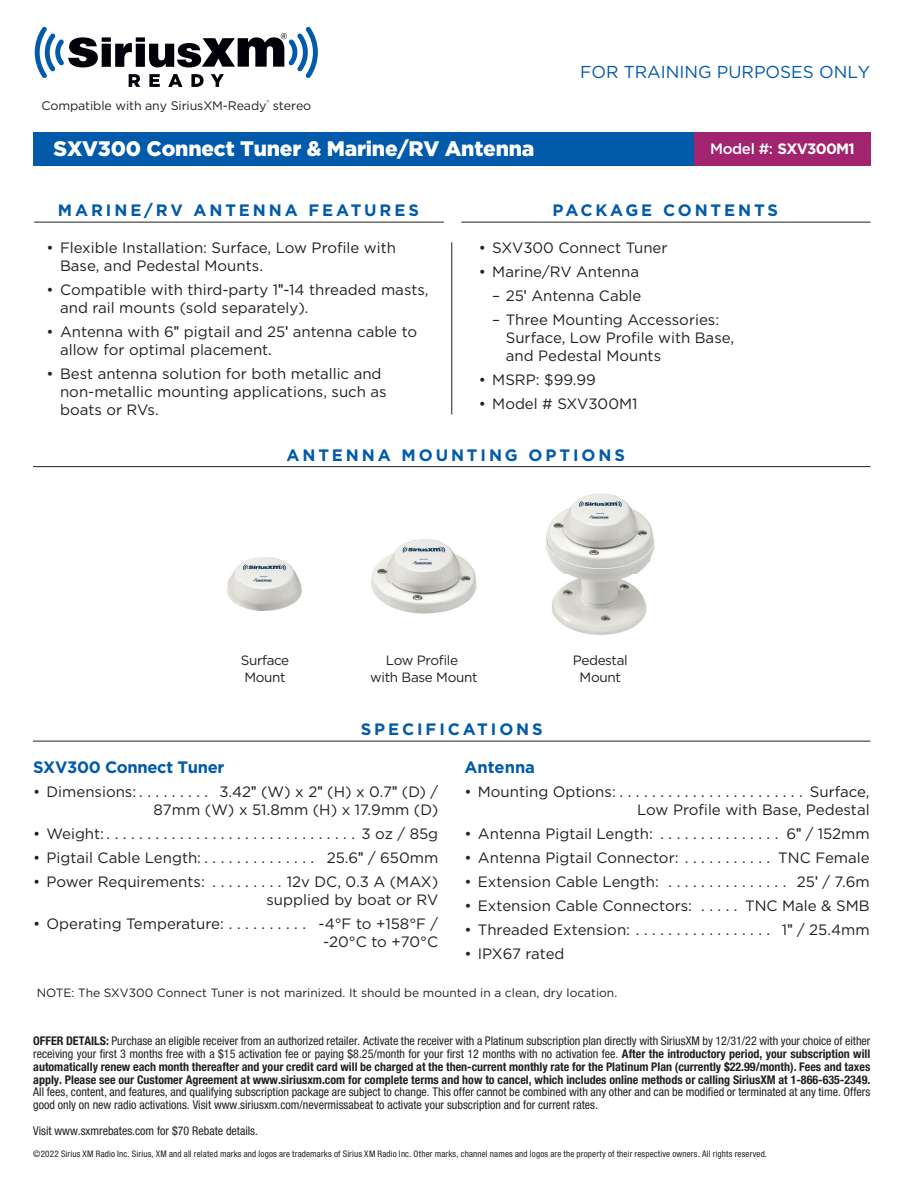
<style>
.page{position:relative;width:912px;height:1190px;background:#fff}
.page>*{position:absolute;margin:0;border:0;box-sizing:border-box;transform-origin:0 0}
.t1{font:900 21px "Gotham";letter-spacing:-.01em;color:#fff}
.t2{font:17.25px "Gotham";color:#015aaa}
.t3{font:700 16.5px "Gotham";letter-spacing:.175em;color:#015aaa}
.t4{font:700 16.5px "Gotham";letter-spacing:-.02em;color:#015aaa}
.t5{font:700 16.5px "Gotham";color:#015aaa}
.t6{font:15px/18px "Gotham";color:#231f20}
.t7{font:700 15px "Gotham";letter-spacing:-.05em;color:#fff}
.t8{font:13.5px/16.5px "Gotham";letter-spacing:-.025em;color:#231f20;text-align:center}
.t9{font:12.45px "Gotham";letter-spacing:-.01em;color:#231f20}
.t10{font:700 condensed 12px/12.8px "Helvetica Neue";color:#231f20;text-align:justify}
.t11{font:condensed 12px/12.8px "Helvetica Neue";color:#231f20}
.t12{font:12px "Gotham";color:#231f20}
.t13{font:condensed 9px "Helvetica Neue";letter-spacing:.02em;color:#231f20}
.s1{font-weight:500}
.s2{font-family:"Arial"}
.s3{font-weight:400}
</style>
<div class="page">
<svg style="left:35px;top:27px;width:283px;height:60px"></svg>
<div style="left:660px;top:132px;width:210px;height:34px;background:#a3246e"></div>
<div style="left:33px;top:132px;width:660px;height:34px;background:#015aaa"></div>
<hr style="left:33px;top:466px;width:837px;height:1px;background:#231f20">
<img style="left:228px;top:557px;width:74px;height:53px">
<img style="left:371px;top:540px;width:106px;height:74px">
<img style="left:545px;top:493px;width:109px;height:142px">
<hr style="left:33px;top:740px;width:837px;height:1px;background:#231f20">
<hr style="left:34px;top:222px;width:410px;height:1px;background:#231f20">
<hr style="left:461px;top:222px;width:409px;height:1px;background:#231f20">
<hr style="left:451px;top:242px;width:1px;height:172px;background:#231f20">
<p class="t9" style="left:41px;top:97px;width:271px">Compatible with any SiriusXM-Ready<sup>®</sup> stereo</p>
<h1 class="t1" style="left:54px;top:134px;width:482px">SXV300 Connect Tuner &amp; Marine/RV Antenna</h1>
<p class="t2" style="left:580px;top:60px;width:292px">FOR TRAINING PURPOSES ONLY</p>
<p class="t7" style="left:710px;top:139px;width:146px"><span class="s1">Model #:</span> SXV300M1</p>
<p class="t3" style="left:58px;top:199px;width:362px">MARINE/RV ANTENNA FEATURES</p>
<p class="t3" style="left:552px;top:199px;width:227px">PACKAGE CONTENTS</p>
<p class="t6" style="left:60px;top:238px;width:337px;text-indent:-14px">• Flexible Installation: Surface, Low Profile with<br>Base, and Pedestal Mounts.</p>
<p class="t6" style="left:60px;top:280px;width:370px;text-indent:-14px">• Compatible with third-party 1<span class="s2">"</span>-14 threaded masts, and rail mounts (sold separately).</p>
<p class="t6" style="left:60px;top:322px;width:358px;text-indent:-14px">• Antenna with 6<span class="s2">"</span> pigtail and 25<span class="s2">'</span> antenna cable to allow for optimal placement.</p>
<p class="t6" style="left:60px;top:364px;width:328px;text-indent:-14px">• Best antenna solution for both metallic and non-metallic mounting applications, such as boats or RVs.</p>
<p class="t6" style="left:479px;top:238px;width:190px">• SXV300 Connect Tuner</p>
<p class="t6" style="left:479px;top:262px;width:162px">• Marine/RV Antenna</p>
<p class="t6" style="left:492px;top:286px;width:151px">– 25<span class="s2">'</span> Antenna Cable</p>
<p class="t6" style="left:506px;top:310px;width:230px;text-indent:-14px">– Three Mounting Accessories:<br>Surface, Low Profile with Base, and Pedestal Mounts</p>
<p class="t6" style="left:479px;top:370px;width:119px">• MSRP: $99.99</p>
<p class="t6" style="left:479px;top:394px;width:160px">• Model # SXV300M1</p>
<p class="t3" style="left:286px;top:444px;width:340px">ANTENNA MOUNTING OPTIONS</p>
<p class="t8" style="left:241px;top:652px;width:50px;text-align:left">Surface<br>Mount</p>
<p class="t8" style="left:370px;top:652px;width:109px">Low Profile<br>with Base Mount</p>
<p class="t8" style="left:572px;top:652px;width:56px">Pedestal<br>Mount</p>
<p class="t3" style="left:361px;top:718px;width:183px">SPECIFICATIONS</p>
<p class="t4" style="left:33px;top:756px;width:193px">SXV300 Connect Tuner</p>
<p class="t6" style="left:33px;top:782px;width:407px;text-align:right">• Dimensions: . . . . . . . . . 3.42<span class="s2">"</span> (W) x 2<span class="s2">"</span> (H) x 0.7<span class="s2">"</span> (D) /<br>87mm (W) x 51.8mm (H) x 17.9mm (D)</p>
<p class="t6" style="left:33px;top:824px;width:407px">• Weight: . . . . . . . . . . . . . . . . . . . . . . . . . . . . . . . 3 oz / 85g</p>
<p class="t6" style="left:33px;top:848px;width:407px">• Pigtail Cable Length: . . . . . . . . . . . . . . 25.6<span class="s2">"</span> / 650mm</p>
<p class="t6" style="left:33px;top:872px;width:407px;text-align:right">• Power Requirements: . . . . . . . . . 12v DC, 0.3 A (MAX) supplied by boat or RV</p>
<p class="t6" style="left:33px;top:914px;width:407px;text-align:right">• Operating Temperature: . . . . . . . . . . -4°F to +158°F / -20°C to +70°C</p>
<p class="t5" style="left:464px;top:756px;width:72px">Antenna</p>
<p class="t6" style="left:464px;top:782px;width:407px;text-align:right">• Mounting Options: . . . . . . . . . . . . . . . . . . . . . . . Surface,<br>Low Profile with Base, Pedestal</p>
<p class="t6" style="left:464px;top:824px;width:407px">• Antenna Pigtail Length: . . . . . . . . . . . . . . . 6<span class="s2">"</span> / 152mm</p>
<p class="t6" style="left:464px;top:848px;width:407px">• Antenna Pigtail Connector: . . . . . . . . . . . TNC Female</p>
<p class="t6" style="left:464px;top:872px;width:407px">• Extension Cable Length: . . . . . . . . . . . . . . . 25<span class="s2">'</span> / 7.6m</p>
<p class="t6" style="left:464px;top:896px;width:407px">• Extension Cable Connectors: . . . . . TNC Male &amp; SMB</p>
<p class="t6" style="left:464px;top:920px;width:407px">• Threaded Extension: . . . . . . . . . . . . . . . . . 1<span class="s2">"</span> / 25.4mm</p>
<p class="t6" style="left:464px;top:944px;width:102px">• IPX67 rated</p>
<p class="t12" style="left:37px;top:984px;width:582px">NOTE: The SXV300 Connect Tuner is not marinized. It should be mounted in a clean, dry location.</p>
<p class="t10" style="left:33px;top:1034px;width:838px">OFFER DETAILS: <span class="s3">Purchase an eligible receiver from an authorized retailer. Activate the receiver with a Platinum subscription plan directly with SiriusXM by 12/31/22 with your choice of either receiving your first 3 months free with a $15 activation fee or paying $8.25/month for your first 12 months with no activation fee.</span> After the introductory period, your subscription will automatically renew each month thereafter and your credit card will be charged at the then-current monthly rate for the Platinum Plan (currently $22.99/month). Fees and taxes apply. Please see our Customer Agreement at www.siriusxm.com for complete terms and how to cancel, which includes online methods or calling SiriusXM at 1-866-635-2349.</p>
<p class="t11" style="left:33px;top:1085px;width:838px">All fees, content, and features, and qualifying subscription package are subject to change. This offer cannot be combined with any other and can be modified or terminated at any time. Offers good only on new radio activations. Visit www.siriusxm.com/nevermissabeat to activate your subscription and for current rates.</p>
<p class="t11" style="left:33px;top:1123px;width:226px">Visit www.sxmrebates.com for $70 Rebate details.</p>
<p class="t13" style="left:33px;top:1148px;width:735px">©2022 Sirius XM Radio Inc. Sirius, XM and all related marks and logos are trademarks of Sirius XM Radio Inc. Other marks, channel names and logos are the property of their respective owners. All rights reserved.</p>
</div>
